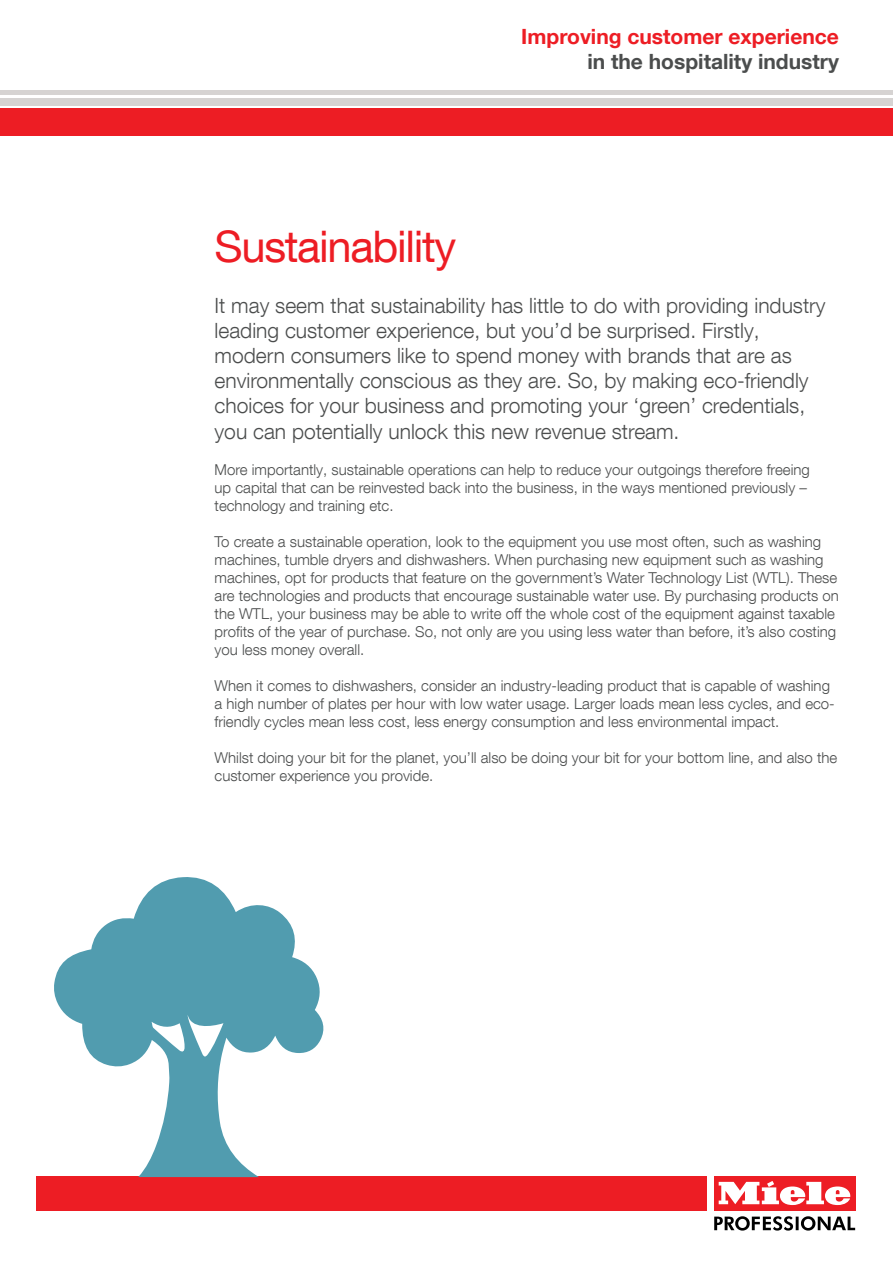
<style>
.page{position:relative;width:893px;height:1263px;background:#fff}
.page>*{position:absolute;margin:0;border:0;box-sizing:border-box;transform-origin:0 0}
.t1{font:43.5px "Helvetica Neue";letter-spacing:-.03em;color:#ed1d24}
.t2{font:300 21px/25.2px "Helvetica Neue";color:#4b4d4d}
.t3{font:700 21px "Helvetica Neue";color:#ed1d24}
.t4{font:700 21px "Helvetica Neue";color:#4b4d4d}
.t5{font:300 15px/18px "Helvetica Neue";color:#4b4d4d}
</style>
<div class="page">
<div style="left:0;top:98px;width:893px;height:7px;background:#d6d3d2"></div>
<div style="left:0;top:90px;width:893px;height:5px;background:#d6d3d2"></div>
<div style="left:0;top:108px;width:893px;height:28px;background:#ed1d24"></div>
<div style="left:36px;top:1176px;width:670px;height:35px;background:#ed1d24"></div>
<svg style="left:714px;top:1216px;width:141px;height:14px"></svg>
<div style="left:714px;top:1176px;width:141px;height:35px;background:#ed1d24"></div>
<svg style="left:719px;top:1181px;width:131px;height:24px"></svg>
<svg style="left:54px;top:877px;width:270px;height:300px;fill:#519caf"></svg>
<h2 class="t3" style="left:521px;top:23px;width:319px">Improving customer experience</h2>
<h2 class="t4" style="left:587px;top:48px;width:253px">in the hospitality industry</h2>
<h1 class="t1" style="left:215px;top:220px;width:243px">Sustainability</h1>
<p class="t2" style="left:215px;top:292px;width:612px">It may seem that sustainability has little to do with providing industry leading customer experience, but you’d be surprised. Firstly, modern consumers like to spend money with brands that are as environmentally conscious as they are. So, by making eco-friendly choices for your business and promoting your ‘green’ credentials, you can potentially unlock this new revenue stream.</p>
<p class="t5" style="left:215px;top:460px;width:597px">More importantly, sustainable operations can help to reduce your outgoings therefore freeing up capital that can be reinvested back into the business, in the ways mentioned previously – technology and training etc.</p>
<p class="t5" style="left:215px;top:532px;width:626px">To create a sustainable operation, look to the equipment you use most often, such as washing machines, tumble dryers and dishwashers. When purchasing new equipment such as washing machines, opt for products that feature on the government’s Water Technology List (WTL). These are technologies and products that encourage sustainable water use. By purchasing products on the WTL, your business may be able to write off the whole cost of the equipment against taxable profits of the year of purchase. So, not only are you using less water than before, it’s also costing you less money overall.</p>
<p class="t5" style="left:215px;top:676px;width:622px">When it comes to dishwashers, consider an industry-leading product that is capable of washing a high number of plates per hour with low water usage. Larger loads mean less cycles, and eco&shy;friendly cycles mean less cost, less energy consumption and less environmental impact.</p>
<p class="t5" style="left:215px;top:748px;width:624px">Whilst doing your bit for the planet, you’ll also be doing your bit for your bottom line, and also the customer experience you provide.</p>
</div>
